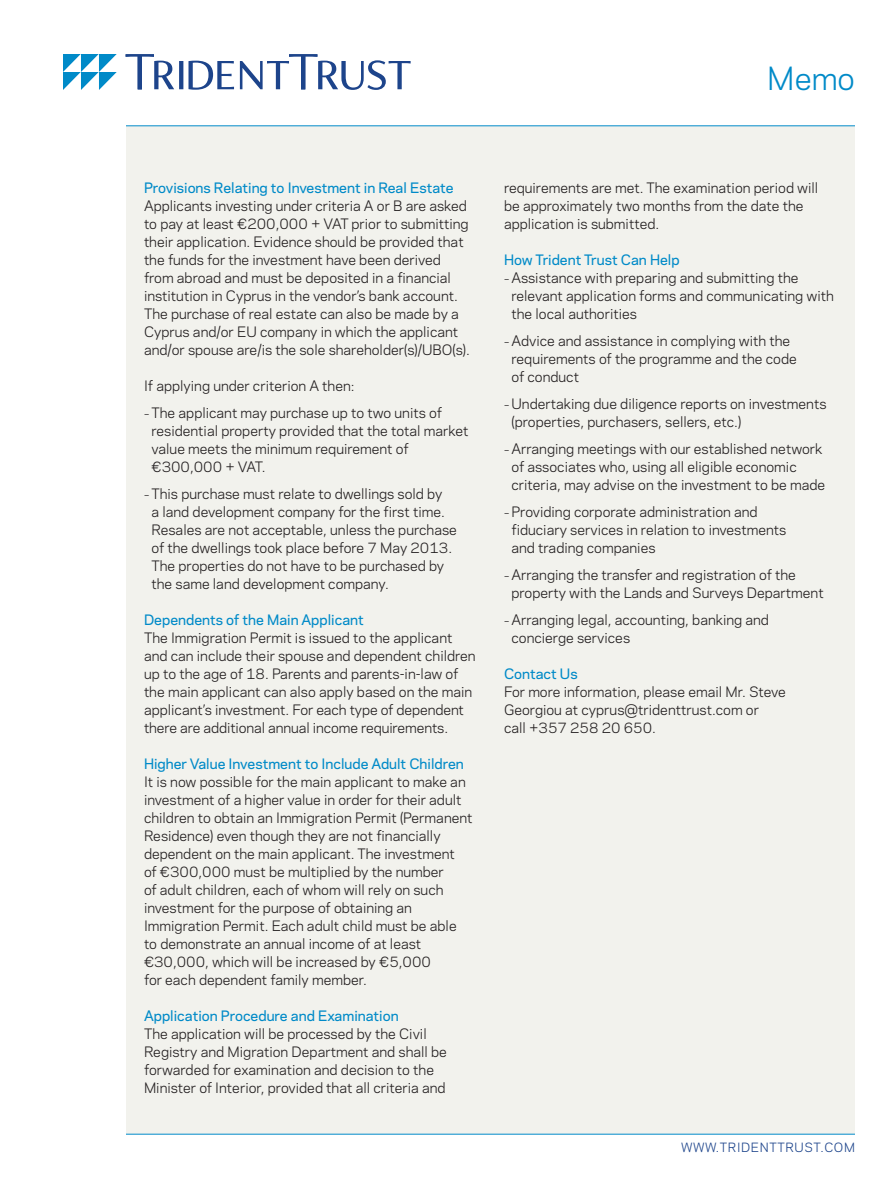
<style>
.page{position:relative;width:891px;height:1188px;background:#fff}
.page>*{position:absolute;margin:0;border:0;box-sizing:border-box;transform-origin:0 0}
.t1{font:30px "Polaris";color:#008ac8}
._1st_Paragraph{font:13.5px/18px "Polaris";color:#231f20}
.Head_1{font:500 13.5px "Polaris";color:#008ac8}
.t2{font:12px "Polaris";letter-spacing:.05em;color:#1d448b}
.s1{font-size:10.5px}
</style>
<div class="page">
<svg style="left:126px;top:54px;width:285px;height:36px"></svg>
<svg style="left:63px;top:54px;width:54px;height:36px"></svg>
<div style="left:126px;top:126px;width:729px;height:1008px;background:#f2f2ed"></div>
<hr style="left:126px;top:126px;width:729px;height:1px;background:#008ac8">
<hr style="left:126px;top:1134px;width:729px;height:1px;background:#008ac8">
<h1 class="t1" style="left:767px;top:56px;width:89px">Memo</h1>
<p class="Head_1" style="left:144px;top:178px;width:311px">Provisions Relating to Investment in Real Estate</p>
<p class="_1st_Paragraph" style="left:144px;top:196px;width:327px">Applicants investing under criteria A or B are asked to pay at least €200,000 + VAT prior to submitting their application. Evidence should be provided that the funds for the investment have been derived from abroad and must be deposited in a financial institution in Cyprus in the vendor’s bank account.<br>The purchase of real estate can also be made by a Cyprus and/or EU company in which the applicant and/or spouse are/is the sole shareholder(s)/UBO(s).</p>
<p class="_1st_Paragraph" style="left:144px;top:376px;width:212px">If applying under criterion A then:</p>
<p class="_1st_Paragraph" style="left:152px;top:403px;width:319px;text-indent:-8px"><span class="s1">–</span> The applicant may purchase up to two units of residential property provided that the total market value meets the minimum requirement of €300,000 + VAT.</p>
<p class="_1st_Paragraph" style="left:152px;top:484px;width:307px;text-indent:-8px"><span class="s1">–</span> This purchase must relate to dwellings sold by<br>a land development company for the first time.<br>Resales are not acceptable, unless the purchase of the dwellings took place before 7 May 2013.<br>The properties do not have to be purchased by the same land development company.</p>
<p class="Head_1" style="left:144px;top:610px;width:221px">Dependents of the Main Applicant</p>
<p class="_1st_Paragraph" style="left:144px;top:628px;width:333px">The Immigration Permit is issued to the applicant and can include their spouse and dependent children up to the age of 18. Parents and parents-in-law of the main applicant can also apply based on the main applicant’s investment. For each type of dependent there are additional annual income requirements.</p>
<p class="Head_1" style="left:144px;top:754px;width:321px">Higher Value Investment to Include Adult Children</p>
<p class="_1st_Paragraph" style="left:144px;top:772px;width:330px">It is now possible for the main applicant to make an investment of a higher value in order for their adult children to obtain an Immigration Permit (Permanent Residence) even though they are not financially dependent on the main applicant. The investment<br>of €300,000 must be multiplied by the number<br>of adult children, each of whom will rely on such investment for the purpose of obtaining an Immigration Permit. Each adult child must be able to demonstrate an annual income of at least €30,000, which will be increased by €5,000<br>for each dependent family member.</p>
<p class="Head_1" style="left:144px;top:1006px;width:256px">Application Procedure and Examination</p>
<p class="_1st_Paragraph" style="left:144px;top:1024px;width:304px">The application will be processed by the Civil Registry and Migration Department and shall be forwarded for examination and decision to the Minister of Interior, provided that all criteria and</p>
<p class="_1st_Paragraph" style="left:504px;top:178px;width:316px">requirements are met. The examination period will be approximately two months from the date the application is submitted.</p>
<p class="Head_1" style="left:504px;top:250px;width:177px">How Trident Trust Can Help</p>
<p class="_1st_Paragraph" style="left:512px;top:268px;width:324px;text-indent:-8px"><span class="s1">–</span> Assistance with preparing and submitting the relevant application forms and communicating with the local authorities</p>
<p class="_1st_Paragraph" style="left:512px;top:331px;width:287px;text-indent:-8px"><span class="s1">–</span> Advice and assistance in complying with the requirements of the programme and the code of conduct</p>
<p class="_1st_Paragraph" style="left:512px;top:394px;width:317px;text-indent:-8px"><span class="s1">–</span> Undertaking due diligence reports on investments (properties, purchasers, sellers, etc.)</p>
<p class="_1st_Paragraph" style="left:512px;top:439px;width:315px;text-indent:-8px"><span class="s1">–</span> Arranging meetings with our established network of associates who, using all eligible economic criteria, may advise on the investment to be made</p>
<p class="_1st_Paragraph" style="left:512px;top:502px;width:276px;text-indent:-8px"><span class="s1">–</span> Providing corporate administration and fiduciary services in relation to investments and trading companies</p>
<p class="_1st_Paragraph" style="left:512px;top:565px;width:314px;text-indent:-8px"><span class="s1">–</span> Arranging the transfer and registration of the property with the Lands and Surveys Department</p>
<p class="_1st_Paragraph" style="left:512px;top:610px;width:259px;text-indent:-8px"><span class="s1">–</span> Arranging legal, accounting, banking and concierge services</p>
<p class="Head_1" style="left:504px;top:664px;width:75px">Contact Us</p>
<p class="_1st_Paragraph" style="left:504px;top:682px;width:283px">For more information, please email Mr. Steve<br>Georgiou at cyprus@tridenttrust.com or<br>call +357 258 20 650.</p>
<p class="t2" style="left:681px;top:1138px;width:175px">WWW.TRIDENTTRUST.COM</p>
</div>
